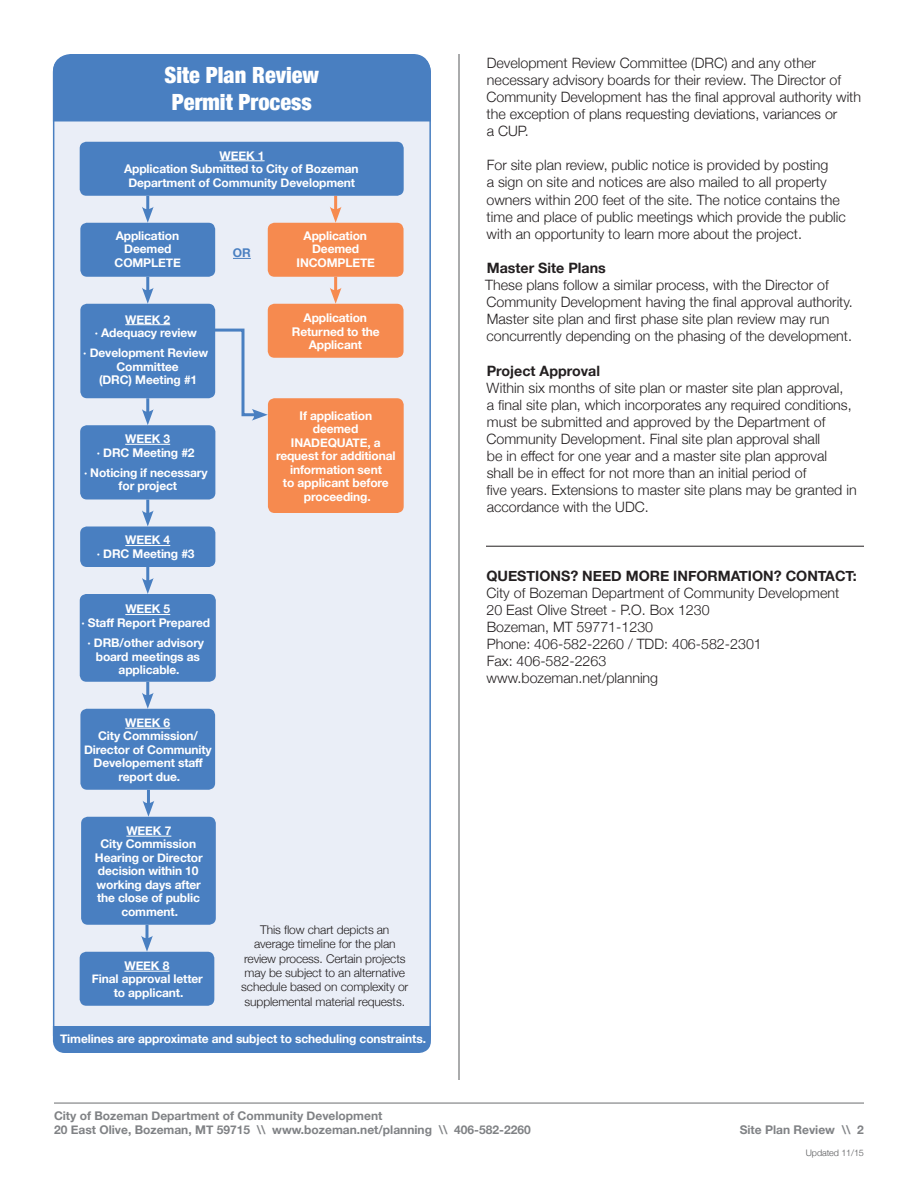
<style>
.page{position:relative;width:918px;height:1188px;background:#fff}
.page>*{position:absolute;margin:0;border:0;box-sizing:border-box;transform-origin:0 0}
.t1{font:900 condensed 22.35px/26.8px "Helvetica Neue";color:#fff;text-align:center}
.t2{font:300 14.25px/17.1px "Helvetica Neue";color:#231f20}
.t3{font:700 14.25px "Helvetica Neue";color:#231f20}
.t4{font:700 12px/13.5px "Helvetica Neue";letter-spacing:-.01em;color:#fff;text-align:center}
.t5{font:300 12px/14.4px "Helvetica Neue";letter-spacing:-.01em;color:#231f20;text-align:center}
.t6{font:700 12px/14.4px "Helvetica Neue";color:#808285}
.t7{font:700 12px "Helvetica Neue";color:#497fc1}
.t8{font:300 9px "Helvetica Neue";letter-spacing:-.01em;color:#57585a}
</style>
<div class="page">
<hr style="left:54px;top:1103px;width:810px;height:1px;background:#6c6d70">
<hr style="left:459px;top:54px;width:1px;height:1026px;background:#57585a">
<hr style="left:486px;top:546px;width:378px;height:1px;background:#231f20">
<div style="left:54px;top:56px;width:376px;height:996px;background:#eaeef7;border-radius:17px"></div>
<div style="left:53px;top:54px;width:378px;height:68px;background:#497fc1"></div>
<div style="left:53px;top:1026px;width:378px;height:27px;background:#497fc1"></div>
<hr style="left:146px;top:398px;width:3px;height:17px;background:#497fc1">
<svg style="left:142px;top:409px;width:12px;height:16px"></svg>
<hr style="left:146px;top:196px;width:3px;height:16px;background:#497fc1">
<svg style="left:142px;top:207px;width:12px;height:16px"></svg>
<hr style="left:334px;top:196px;width:3px;height:16px;background:#f68a4f">
<svg style="left:330px;top:207px;width:12px;height:16px"></svg>
<div style="left:80px;top:304px;width:135px;height:94px;background:#497fc1;border-radius:7px"></div>
<div style="left:80px;top:142px;width:324px;height:54px;background:#497fc1;border-radius:7px"></div>
<hr style="left:220px;top:160px;width:45px;height:1px;background:#fff">
<hr style="left:334px;top:277px;width:3px;height:16px;background:#f68a4f">
<svg style="left:330px;top:288px;width:12px;height:16px"></svg>
<div style="left:268px;top:223px;width:136px;height:54px;background:#f68a4f;border-radius:7px"></div>
<div style="left:268px;top:304px;width:136px;height:54px;background:#f68a4f;border-radius:7px"></div>
<div style="left:80px;top:223px;width:135px;height:54px;background:#497fc1;border-radius:7px"></div>
<hr style="left:146px;top:277px;width:3px;height:16px;background:#497fc1">
<svg style="left:142px;top:288px;width:12px;height:16px"></svg>
<hr style="left:125px;top:324px;width:45px;height:1px;background:#fff">
<hr style="left:146px;top:567px;width:3px;height:17px;background:#497fc1">
<svg style="left:142px;top:578px;width:12px;height:16px"></svg>
<hr style="left:146px;top:682px;width:3px;height:16px;background:#497fc1">
<svg style="left:142px;top:693px;width:12px;height:16px"></svg>
<hr style="left:146px;top:500px;width:3px;height:16px;background:#497fc1">
<svg style="left:142px;top:510px;width:12px;height:16px"></svg>
<div style="left:80px;top:425px;width:135px;height:75px;background:#497fc1;border-radius:7px"></div>
<hr style="left:125px;top:444px;width:45px;height:1px;background:#fff">
<div style="left:80px;top:526px;width:135px;height:41px;background:#497fc1;border-radius:7px"></div>
<div style="left:80px;top:594px;width:136px;height:88px;background:#497fc1;border-radius:7px"></div>
<hr style="left:125px;top:545px;width:45px;height:1px;background:#fff">
<hr style="left:125px;top:614px;width:45px;height:1px;background:#fff">
<svg style="left:233px;top:258px;width:18px;height:1px"></svg>
<hr style="left:147px;top:790px;width:3px;height:16px;background:#497fc1">
<svg style="left:143px;top:801px;width:11px;height:16px"></svg>
<div style="left:80px;top:709px;width:135px;height:81px;background:#497fc1;border-radius:7px"></div>
<hr style="left:125px;top:728px;width:45px;height:1px;background:#fff">
<div style="left:81px;top:817px;width:135px;height:108px;background:#497fc1;border-radius:7px"></div>
<hr style="left:145px;top:925px;width:3px;height:16px;background:#497fc1">
<svg style="left:141px;top:936px;width:12px;height:16px"></svg>
<div style="left:80px;top:952px;width:134px;height:54px;background:#497fc1;border-radius:7px"></div>
<hr style="left:124px;top:971px;width:45px;height:1px;background:#fff">
<hr style="left:126px;top:836px;width:45px;height:1px;background:#fff">
<div style="left:268px;top:398px;width:136px;height:115px;background:#f68a4f;border-radius:7px"></div>
<svg style="left:194px;top:327px;width:74px;height:94px"></svg>
<p class="t1" style="left:164px;top:60px;width:156px">Site Plan Review<br>Permit Process</p>
<p class="t4" style="left:124px;top:149px;width:236px">WEEK 1<br>Application Submitted to City of Bozeman<br>Department of Community Development</p>
<p class="t4" style="left:115px;top:229px;width:68px">Application<br>Deemed<br>COMPLETE</p>
<p class="t4" style="left:95px;top:313px;width:104px">WEEK 2<br>· Adequacy review</p>
<p class="t4" style="left:83px;top:347px;width:127px">· Development Review<br>Committee<br>(DRC) Meeting #1</p>
<p class="t4" style="left:97px;top:432px;width:99px">WEEK 3<br>· DRC Meeting #2</p>
<p class="t4" style="left:84px;top:466px;width:125px">· Noticing if necessary for project</p>
<p class="t4" style="left:97px;top:534px;width:99px">WEEK 4<br>· DRC Meeting #3</p>
<p class="t4" style="left:81px;top:603px;width:130px">WEEK 5<br>· Staff Report Prepared</p>
<p class="t4" style="left:88px;top:636px;width:118px">· DRB/other advisory board meetings as applicable.</p>
<p class="t4" style="left:84px;top:716px;width:129px">WEEK 6<br>City Commission/<br>Director of Community<br>Developement staff report due.</p>
<p class="t4" style="left:95px;top:824px;width:109px">WEEK 7<br>City Commission<br>Hearing or Director decision within 10 working days after the close of public comment.</p>
<p class="t4" style="left:92px;top:959px;width:113px">WEEK 8<br>Final approval letter to applicant.</p>
<p class="t7" style="left:233px;top:244px;width:19px">OR</p>
<p class="t4" style="left:297px;top:229px;width:80px">Application<br>Deemed<br>INCOMPLETE</p>
<p class="t4" style="left:292px;top:311px;width:89px">Application<br>Returned to the<br>Applicant</p>
<p class="t4" style="left:276px;top:409px;width:121px">If application deemed<br>INADEQUATE, a request for additional information sent<br>to applicant before proceeding.</p>
<p class="t5" style="left:241px;top:922px;width:169px">This flow chart depicts an average timeline for the plan review process. Certain projects may be subject to an alternative schedule based on complexity or supplemental material requests.</p>
<p class="t4" style="left:60px;top:1033px;width:367px">Timelines are approximate and subject to scheduling constraints.</p>
<p class="t2" style="left:486px;top:53px;width:376px">Development Review Committee (DRC) and any other necessary advisory boards for their review. The Director of Community Development has the final approval authority with the exception of plans requesting deviations, variances or<br>a CUP.</p>
<p class="t2" style="left:486px;top:156px;width:361px">For site plan review, public notice is provided by posting<br>a sign on site and notices are also mailed to all property owners within 200 feet of the site. The notice contains the time and place of public meetings which provide the public with an opportunity to learn more about the project.</p>
<h2 class="t3" style="left:487px;top:257px;width:121px">Master Site Plans</h2>
<p class="t2" style="left:485px;top:276px;width:369px">These plans follow a similar process, with the Director of Community Development having the final approval authority.<br>Master site plan and first phase site plan review may run concurrently depending on the phasing of the development.</p>
<h2 class="t3" style="left:487px;top:359px;width:115px">Project Approval</h2>
<p class="t2" style="left:486px;top:378px;width:372px">Within six months of site plan or master site plan approval,<br>a final site plan, which incorporates any required conditions, must be submitted and approved by the Department of Community Development. Final site plan approval shall<br>be in effect for one year and a master site plan approval shall be in effect for not more than an initial period of<br>five years. Extensions to master site plans may be granted in accordance with the UDC.</p>
<h2 class="t3" style="left:486px;top:565px;width:372px">QUESTIONS? NEED MORE INFORMATION? CONTACT:</h2>
<p class="t2" style="left:486px;top:583px;width:354px">City of Bozeman Department of Community Development</p>
<p class="t2" style="left:486px;top:601px;width:225px">20 East Olive Street - P.O. Box 1230</p>
<p class="t2" style="left:487px;top:618px;width:168px">Bozeman, MT 59771-1230</p>
<p class="t2" style="left:487px;top:635px;width:277px">Phone: 406-582-2260 / TDD: 406-582-2301</p>
<p class="t2" style="left:487px;top:652px;width:121px">Fax: 406-582-2263</p>
<p class="t2" style="left:487px;top:669px;width:173px">www.bozeman.net/planning</p>
<p class="t6" style="left:54px;top:1108px;width:478px">City of Bozeman Department of Community Development<br>20 East Olive, Bozeman, MT 59715 \\ www.bozeman.net/planning \\ 406-582-2260</p>
<p class="t6" style="left:740px;top:1123px;width:126px">Site Plan Review \\ 2</p>
<p class="t8" style="left:806px;top:1146px;width:60px">Updated 11/15</p>
</div>
